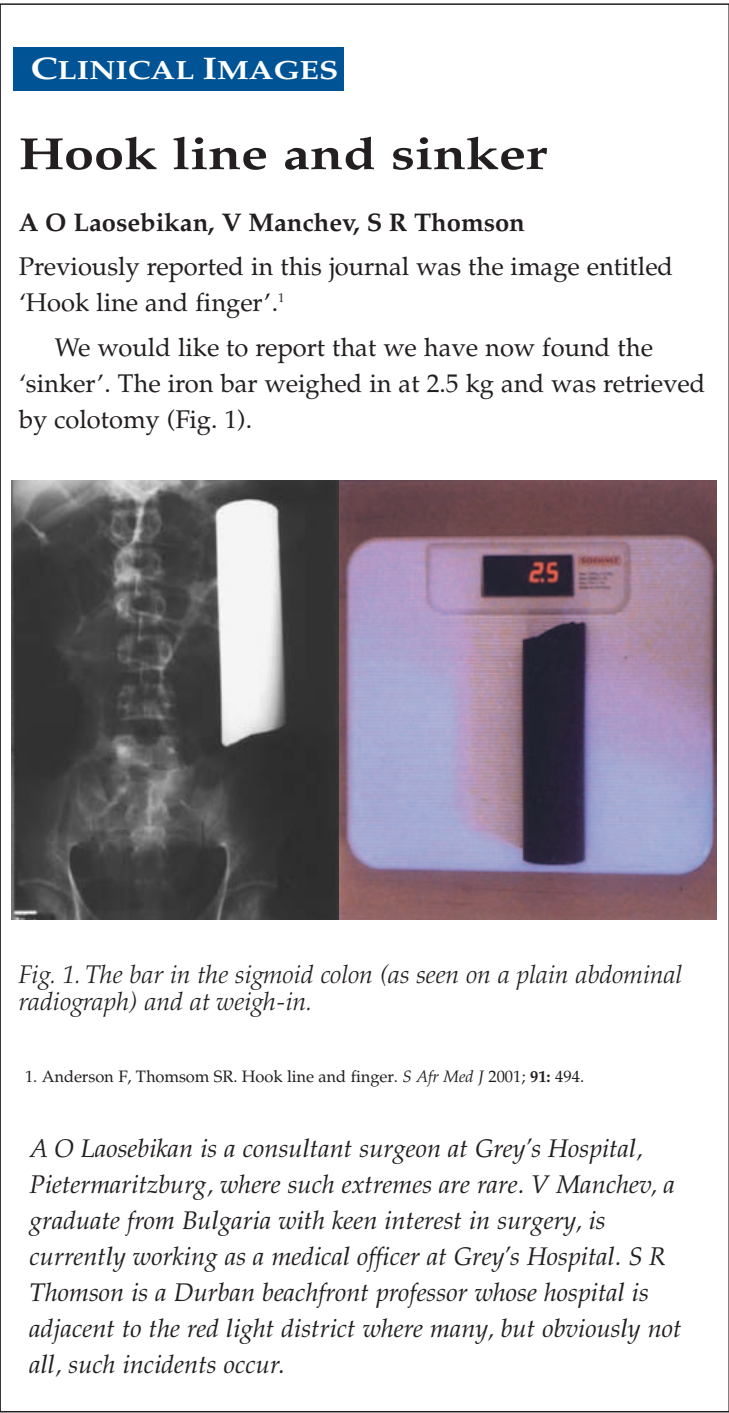
<style>
.page{position:relative;width:729px;height:1413px;background:#fff}
.page>*{position:absolute;margin:0;border:0;box-sizing:border-box;transform-origin:0 0}
.t1{font:700 45px "Palatino";color:#231f20;scale:1.2 1}
.t2{font:700 26.4px "Palatino";color:#fff;scale:1.2 1}
.t3{font:italic 25.5px/36px "Palatino";color:#231f20}
.t4{font:25.5px/36px "Palatino";color:#231f20}
.t5{font:italic 300 25.5px/27px "Palatino";color:#231f20}
.t6{font:700 25.5px "Palatino";color:#231f20}
.t7{font:16.5px "Palatino";letter-spacing:-.005em;color:#231f20}
.s1{font-size:31.2px}
.s2{font-style:italic}
.s3{font-weight:700}
</style>
<div class="page">
<div style="left:13px;top:47px;width:330px;height:44px;background:#005495"></div>
<img style="left:11px;top:480px;width:328px;height:440px">
<svg style="left:339px;top:480px;width:376px;height:440px;background:#8c7791"></svg>
<p class="t2" style="left:30px;top:60px;width:258px"><span class="s1">C</span>LINICAL <span class="s1">I</span>MAGES</p>
<h1 class="t1" style="left:19px;top:136px;width:441px">Hook line and sinker</h1>
<p class="t6" style="left:19px;top:212px;width:507px">A O Laosebikan, V Manchev, S R Thomson</p>
<p class="t4" style="left:19px;top:251px;width:655px">Previously reported in this journal was the image entitled ‘Hook line and finger’.<sup>1</sup></p>
<p class="t4" style="left:19px;top:332px;width:687px;text-indent:36px">We would like to report that we have now found the ‘sinker’. The iron bar weighed in at 2.5 kg and was retrieved by colotomy (Fig. 1).</p>
<p class="t5" style="left:19px;top:963px;width:664px">Fig. 1. The bar in the sigmoid colon (as seen on a plain abdominal radiograph) and at weigh-in.</p>
<p class="t7" style="left:25px;top:1069px;width:560px">1. Anderson F, Thomsom SR. Hook line and finger. <span class="s2">S Afr Med J</span> 2001; <span class="s3">91:</span> 494.</p>
<p class="t3" style="left:29px;top:1133px;width:653px">A O Laosebikan is a consultant surgeon at Grey’s Hospital, Pietermaritzburg, where such extremes are rare. V Manchev, a graduate from Bulgaria with keen interest in surgery, is currently working as a medical officer at Grey’s Hospital. S R Thomson is a Durban beachfront professor whose hospital is adjacent to the red light district where many, but obviously not all, such incidents occur.</p>
</div>
